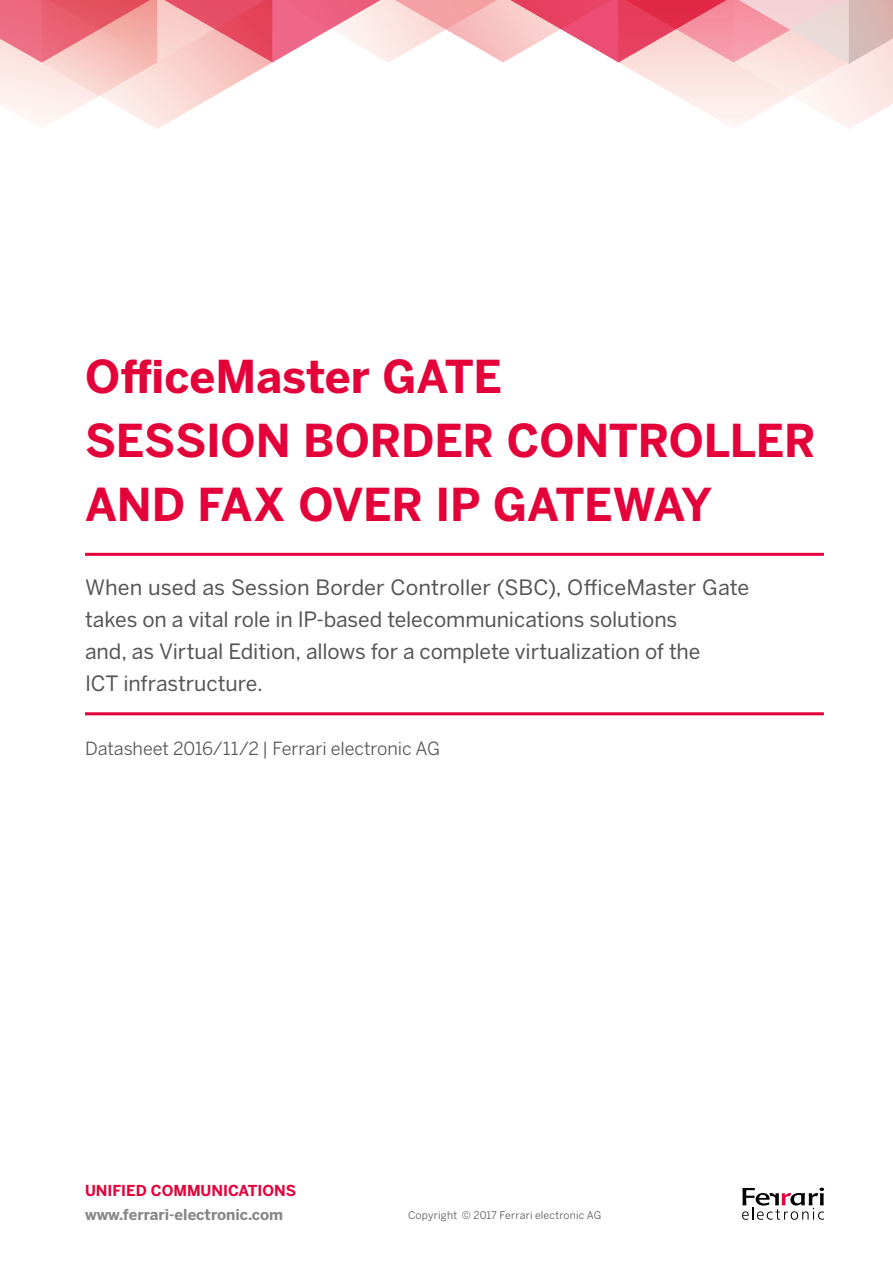
<style>
.page{position:relative;width:893px;height:1263px;background:#fff}
.page>*{position:absolute;margin:0;border:0;box-sizing:border-box;transform-origin:0 0}
.t1{font:700 45px/63.8px "Benton Sans";letter-spacing:-.005em;color:#e40039}
.t2{font:21px/32px "Benton Sans";letter-spacing:-.005em;color:#565656}
.t3{font:18px "Benton Sans";letter-spacing:-.005em;color:#565656}
.t4{font:700 15px "Benton Sans";color:#878786}
.t5{font:700 15px "Benton Sans";color:#e40039}
.t6{font:10.5px "Benton Sans";letter-spacing:.02em;color:#565656}
</style>
<div class="page">
<svg style="left:0;top:0;width:893px;height:129px"></svg>
<svg style="left:742px;top:1187px;width:82px;height:33px"></svg>
<hr style="left:85px;top:553px;width:739px;height:3px;background:#e40039">
<hr style="left:85px;top:712px;width:739px;height:3px;background:#e40039">
<h1 class="t1" style="left:85px;top:344px;width:732px">OfficeMaster GATE<br>SESSION BORDER CONTROLLER<br>AND FAX OVER IP GATEWAY</h1>
<p class="t2" style="left:85px;top:571px;width:666px">When used as Session Border Controller (SBC), OfficeMaster Gate takes on a vital role in IP-based telecommunications solutions<br>and, as Virtual Edition, allows for a complete virtualization of the<br>ICT infrastructure.</p>
<p class="t3" style="left:85px;top:738px;width:357px">Datasheet 2016/11/2 | Ferrari electronic AG</p>
<p class="t5" style="left:85px;top:1182px;width:213px">UNIFIED COMMUNICATIONS</p>
<p class="t4" style="left:85px;top:1206px;width:200px">www.ferrari-electronic.com</p>
<p class="t6" style="left:408px;top:1209px;width:195px">Copyright © 2017 Ferrari electronic AG</p>
</div>
